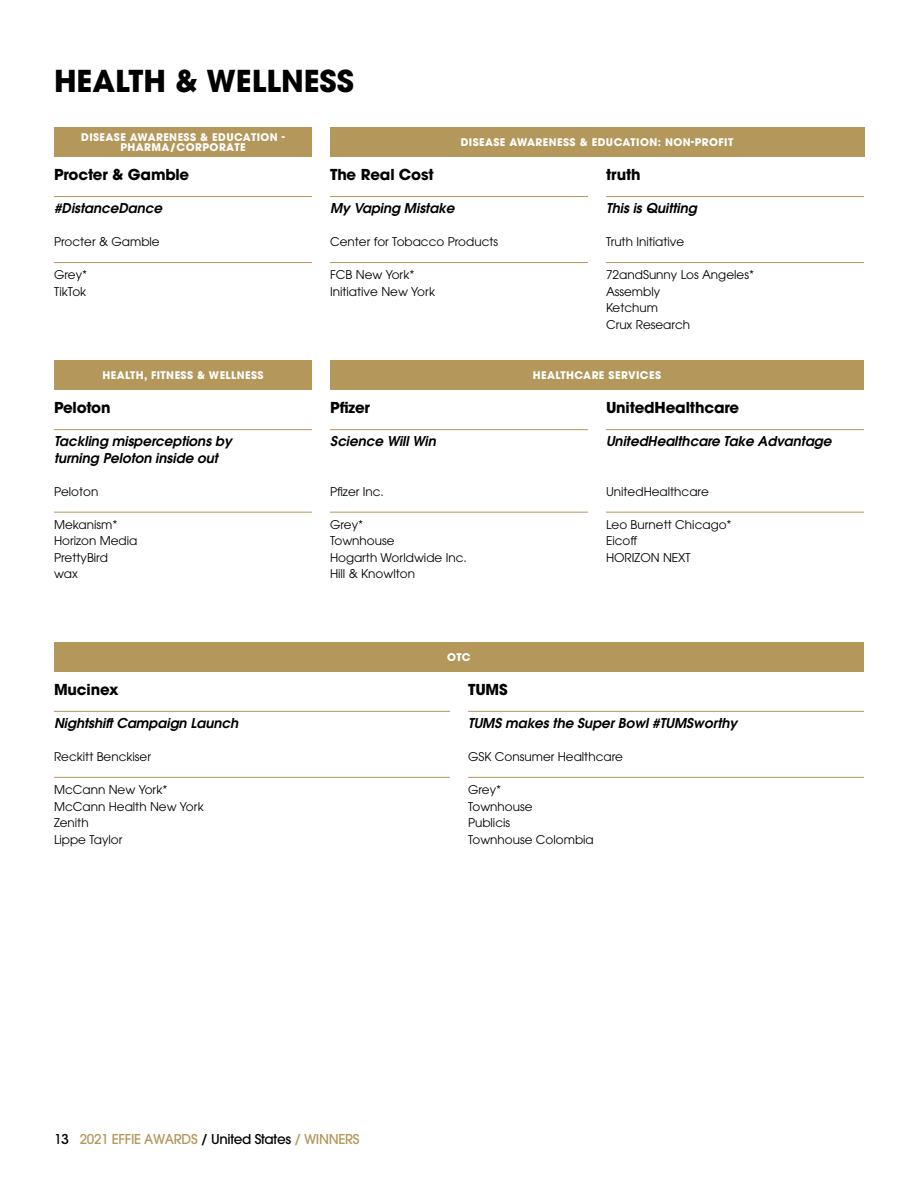
<style>
.page{position:relative;width:918px;height:1188px;background:#fff}
.page>*{position:absolute;margin:0;border:0;box-sizing:border-box;transform-origin:0 0}
.t1{font:700 30px "ITC Avant Garde Std";color:#000}
.t2{font:700 15px "ITC Avant Garde Std";letter-spacing:-.01em;color:#000}
.t3{font:italic 600 13.5px/16.5px "ITC Avant Garde Std";color:#000}
.t4{font:500 13.5px "ITC Avant Garde Std";letter-spacing:-.025em;color:#b4975a}
.t5{font:12px/16.5px "ITC Avant Garde Std";color:#000}
.t6{font:700 10.5px/10.5px "ITC Avant Garde Std";letter-spacing:.04em;color:#fff;text-align:center}
.s1{color:#000}
</style>
<div class="page">
<div style="left:54px;top:127px;width:258px;height:30px;background:#b4975a"></div>
<hr style="left:54px;top:196px;width:258px;height:1px;background:#b4975a">
<hr style="left:54px;top:262px;width:258px;height:1px;background:#b4975a">
<hr style="left:330px;top:196px;width:258px;height:1px;background:#b4975a">
<hr style="left:330px;top:262px;width:258px;height:1px;background:#b4975a">
<hr style="left:606px;top:196px;width:258px;height:1px;background:#b4975a">
<hr style="left:606px;top:262px;width:258px;height:1px;background:#b4975a">
<hr style="left:54px;top:429px;width:258px;height:1px;background:#b4975a">
<hr style="left:54px;top:512px;width:258px;height:1px;background:#b4975a">
<hr style="left:330px;top:429px;width:258px;height:1px;background:#b4975a">
<hr style="left:330px;top:512px;width:258px;height:1px;background:#b4975a">
<hr style="left:606px;top:429px;width:258px;height:1px;background:#b4975a">
<hr style="left:606px;top:512px;width:258px;height:1px;background:#b4975a">
<div style="left:54px;top:360px;width:258px;height:30px;background:#b4975a"></div>
<hr style="left:54px;top:711px;width:396px;height:1px;background:#b4975a">
<hr style="left:54px;top:777px;width:396px;height:1px;background:#b4975a">
<hr style="left:468px;top:711px;width:396px;height:1px;background:#b4975a">
<hr style="left:468px;top:777px;width:396px;height:1px;background:#b4975a">
<div style="left:54px;top:642px;width:810px;height:30px;background:#b4975a"></div>
<div style="left:330px;top:127px;width:534px;height:30px;background:#b4975a"></div>
<div style="left:330px;top:360px;width:534px;height:30px;background:#b4975a"></div>
<h1 class="t1" style="left:54px;top:61px;width:302px">HEALTH &amp; WELLNESS</h1>
<p class="t6" style="left:81px;top:132px;width:205px">DISEASE AWARENESS &amp; EDUCATION -<br>PHARMA/CORPORATE</p>
<p class="t2" style="left:54px;top:165px;width:137px">Procter &amp; Gamble</p>
<p class="t3" style="left:54px;top:200px;width:110px">#DistanceDance</p>
<p class="t5" style="left:54px;top:234px;width:107px">Procter &amp; Gamble</p>
<p class="t5" style="left:54px;top:267px;width:35px">Grey*<br>TikTok</p>
<p class="t6" style="left:102px;top:370px;width:163px">HEALTH, FITNESS &amp; WELLNESS</p>
<p class="t2" style="left:54px;top:398px;width:58px">Peloton</p>
<p class="t3" style="left:54px;top:433px;width:179px">Tackling misperceptions by turning Peloton inside out</p>
<p class="t5" style="left:54px;top:483px;width:46px">Peloton</p>
<p class="t5" style="left:54px;top:516px;width:85px">Mekanism*<br>Horizon Media<br>PrettyBird<br>wax</p>
<p class="t2" style="left:54px;top:680px;width:66px">Mucinex</p>
<p class="t3" style="left:54px;top:715px;width:186px">Nightshift Campaign Launch</p>
<p class="t5" style="left:54px;top:748px;width:98px">Reckitt Benckiser</p>
<p class="t5" style="left:54px;top:781px;width:151px">McCann New York*<br>McCann Health New York<br>Zenith<br>Lippe Taylor</p>
<p class="t6" style="left:461px;top:137px;width:274px">DISEASE AWARENESS &amp; EDUCATION: NON-PROFIT</p>
<p class="t2" style="left:330px;top:165px;width:105px">The Real Cost</p>
<p class="t3" style="left:330px;top:200px;width:126px">My Vaping Mistake</p>
<p class="t5" style="left:330px;top:234px;width:170px">Center for Tobacco Products</p>
<p class="t5" style="left:330px;top:267px;width:107px">FCB New York*<br>Initiative New York</p>
<p class="t2" style="left:330px;top:398px;width:42px">Pfizer</p>
<p class="t3" style="left:330px;top:433px;width:107px">Science Will Win</p>
<p class="t5" style="left:330px;top:483px;width:55px">Pfizer Inc.</p>
<p class="t5" style="left:330px;top:516px;width:138px">Grey*<br>Townhouse<br>Hogarth Worldwide Inc.<br>Hill &amp; Knowlton</p>
<p class="t6" style="left:447px;top:652px;width:25px">OTC</p>
<p class="t2" style="left:606px;top:165px;width:36px">truth</p>
<p class="t3" style="left:606px;top:200px;width:92px">This is Quitting</p>
<p class="t5" style="left:606px;top:234px;width:80px">Truth Initiative</p>
<p class="t5" style="left:606px;top:267px;width:150px">72andSunny Los Angeles*<br>Assembly<br>Ketchum<br>Crux Research</p>
<p class="t6" style="left:533px;top:370px;width:130px">HEALTHCARE SERVICES</p>
<p class="t2" style="left:606px;top:398px;width:135px">UnitedHealthcare</p>
<p class="t3" style="left:606px;top:433px;width:227px">UnitedHealthcare Take Advantage</p>
<p class="t5" style="left:606px;top:483px;width:104px">UnitedHealthcare</p>
<p class="t5" style="left:606px;top:516px;width:127px">Leo Burnett Chicago*<br>Eicoff<br>HORIZON NEXT</p>
<p class="t2" style="left:468px;top:680px;width:41px">TUMS</p>
<p class="t3" style="left:468px;top:715px;width:271px">TUMS makes the Super Bowl #TUMSworthy</p>
<p class="t5" style="left:468px;top:748px;width:157px">GSK Consumer Healthcare</p>
<p class="t5" style="left:468px;top:781px;width:127px">Grey*<br>Townhouse<br>Publicis<br>Townhouse Colombia</p>
<p class="t4" style="left:54px;top:1131px;width:307px"><span class="s1">13</span> 2021 EFFIE AWARDS <span class="s1">/ United States</span> / WINNERS</p>
</div>
